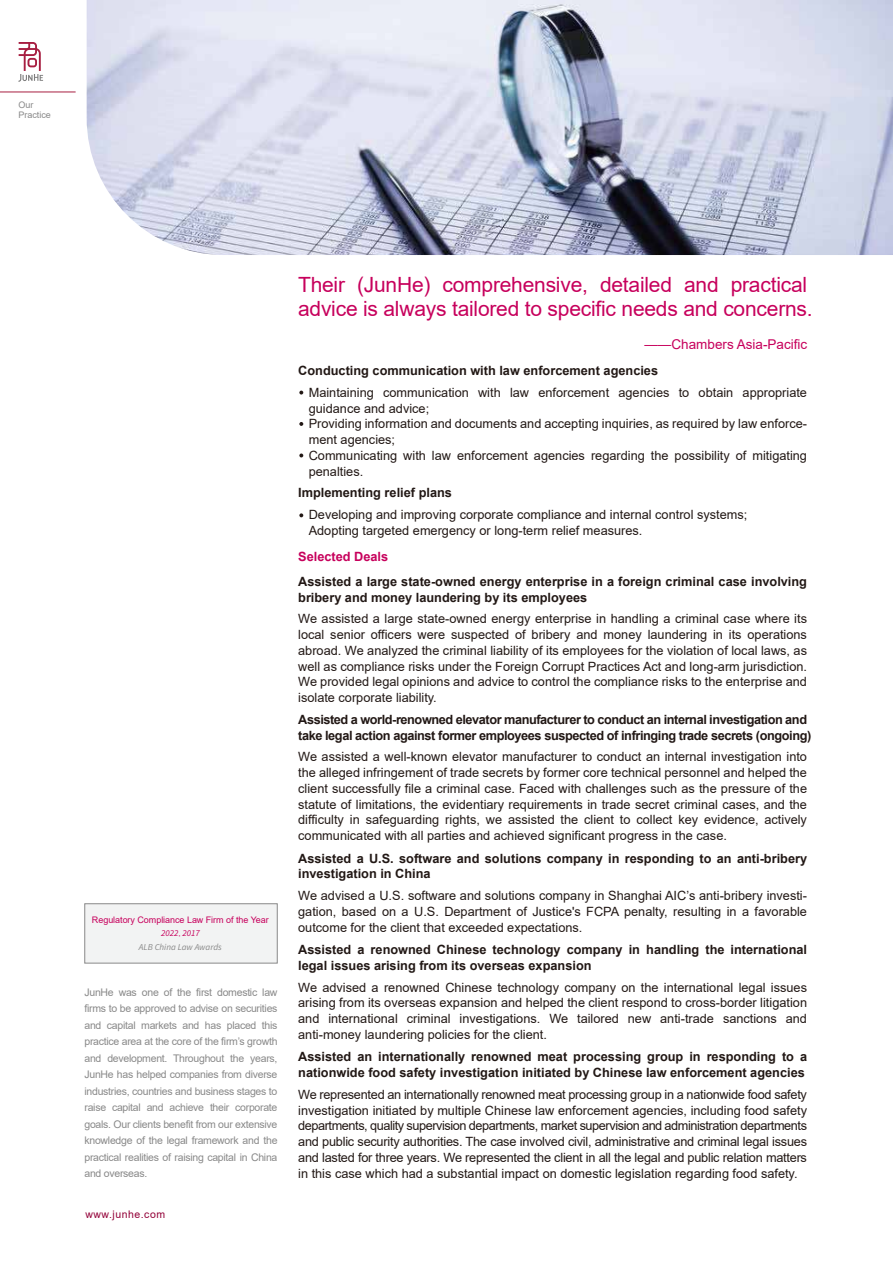
<style>
.page{position:relative;width:893px;height:1263px;background:#fff}
.page>*{position:absolute;margin:0;border:0;box-sizing:border-box;transform-origin:0 0}
.t1{font:21px/24px "Arial";letter-spacing:-.01em;color:#c7005c}
.t2{font:13.5px "Arial";color:#c7005c}
.t3{font:12.75px/15.8px "Arial";color:#221815;text-align:justify}
.t4{font:700 12.75px/15.8px "Arial";color:#221815}
.t5{font:700 12.75px/15.8px "Arial";letter-spacing:-.035em;color:#221815}
.t6{font:700 12.75px "Arial";color:#c7005c}
.t7{font:10.5px/16.5px "Arial";letter-spacing:-.025em;color:#898989;text-align:justify}
.t8{font:10.5px "Arial";letter-spacing:.05em;color:#930038}
.t9{font:9px "Arial";letter-spacing:-.005em;color:#c7005c}
.t10{font:italic 9px/13.5px "Source Sans Pro";color:#898989;text-align:center}
.t11{font:9px/10.8px "Arial";color:#898989}
.s1{color:#c7005c}
.s2{font-family:"Adobe Song Std";font-weight:300;font-style:normal;color:#c7005c}
</style>
<div class="page">
<svg style="left:299px;top:453px;width:4px;height:4px"></svg>
<svg style="left:299px;top:513px;width:4px;height:4px"></svg>
<img style="left:87px;top:0;width:806px;height:255px">
<div style="left:85px;top:903px;width:192px;height:60px;background:#f2f3f3;border:1px solid #898989"></div>
<svg style="left:299px;top:391px;width:4px;height:3px"></svg>
<hr style="left:0;top:92px;width:76px;height:1px;background:#a71e41">
<svg style="left:18px;top:42px;width:25px;height:40px"></svg>
<svg style="left:299px;top:422px;width:4px;height:4px"></svg>
<p class="t11" style="left:18px;top:99px;width:34px">Our<br>Practice</p>
<p class="t9" style="left:92px;top:913px;width:178px">Regulatory Compliance Law Firm of the Year</p>
<p class="t10" style="left:139px;top:927px;width:84px"><span class="s1">2022</span><span class="s2">,</span> <span class="s1">2017<br></span>ALB China Law Awards</p>
<p class="t7" style="left:84px;top:984px;width:195px">JunHe was one of the first domestic law firms to be approved to advise on securities and capital markets and has placed this practice area at the core of the firm’s growth and development. Throughout the years, JunHe has helped companies from diverse industries, countries and business stages to raise capital and achieve their corporate goals. Our clients benefit from our extensive knowledge of the legal framework and the practical realities of raising capital in China and overseas.</p>
<p class="t8" style="left:85px;top:1207px;width:81px">www.junhe.com</p>
<h1 class="t1" style="left:298px;top:273px;width:516px">Their (JunHe) comprehensive, detailed and practical advice is always tailored to specific needs and concerns.</h1>
<p class="t2" style="left:644px;top:335px;width:164px">——Chambers Asia-Pacific</p>
<p class="t4" style="left:298px;top:363px;width:361px">Conducting communication with law enforcement agencies</p>
<p class="t3" style="left:309px;top:384px;width:500px;text-align:left">Maintaining communication with law enforcement agencies to obtain appropriate guidance and advice;<br>Providing information and documents and accepting inquiries, as required by law enforce&shy;ment agencies;<br>Communicating with law enforcement agencies regarding the possibility of mitigating penalties.</p>
<p class="t4" style="left:298px;top:485px;width:155px">Implementing relief plans</p>
<p class="t3" style="left:309px;top:507px;width:440px">Developing and improving corporate compliance and internal control systems;<br>Adopting targeted emergency or long-term relief measures.</p>
<p class="t6" style="left:298px;top:548px;width:92px">Selected Deals</p>
<p class="t4" style="left:298px;top:574px;width:510px">Assisted a large state-owned energy enterprise in a foreign criminal case involving bribery and money laundering by its employees</p>
<p class="t3" style="left:298px;top:611px;width:510px">We assisted a large state-owned energy enterprise in handling a criminal case where its local senior officers were suspected of bribery and money laundering in its operations abroad. We analyzed the criminal liability of its employees for the violation of local laws, as well as compliance risks under the Foreign Corrupt Practices Act and long-arm jurisdiction.<br>We provided legal opinions and advice to control the compliance risks to the enterprise and isolate corporate liability.</p>
<p class="t5" style="left:298px;top:712px;width:515px">Assisted a world-renowned elevator manufacturer to conduct an internal investigation and take legal action against former employees suspected of infringing trade secrets (ongoing)</p>
<p class="t3" style="left:298px;top:749px;width:510px">We assisted a well-known elevator manufacturer to conduct an internal investigation into the alleged infringement of trade secrets by former core technical personnel and helped the client successfully file a criminal case. Faced with challenges such as the pressure of the statute of limitations, the evidentiary requirements in trade secret criminal cases, and the difficulty in safeguarding rights, we assisted the client to collect key evidence, actively communicated with all parties and achieved significant progress in the case.</p>
<p class="t4" style="left:298px;top:850px;width:510px">Assisted a U.S. software and solutions company in responding to an anti-bribery investigation in China</p>
<p class="t3" style="left:298px;top:888px;width:510px">We advised a U.S. software and solutions company in Shanghai AIC’s anti-bribery investi&shy;gation, based on a U.S. Department of Justice's FCPA penalty, resulting in a favorable outcome for the client that exceeded expectations.</p>
<p class="t4" style="left:298px;top:942px;width:510px">Assisted a renowned Chinese technology company in handling the international legal issues arising from its overseas expansion</p>
<p class="t3" style="left:298px;top:979px;width:510px">We advised a renowned Chinese technology company on the international legal issues arising from its overseas expansion and helped the client respond to cross-border litigation and international criminal investigations. We tailored new anti-trade sanctions and anti-money laundering policies for the client.</p>
<p class="t4" style="left:298px;top:1049px;width:510px">Assisted an internationally renowned meat processing group in responding to a nationwide food safety investigation initiated by Chinese law enforcement agencies</p>
<p class="t3" style="left:298px;top:1086px;width:510px">We represented an internationally renowned meat processing group in a nationwide food safety investigation initiated by multiple Chinese law enforcement agencies, including food safety departments, quality supervision departments, market supervision and administration departments and public security authorities. The case involved civil, administrative and criminal legal issues and lasted for three years. We represented the client in all the legal and public relation matters in this case which had a substantial impact on domestic legislation regarding food safety.</p>
</div>
